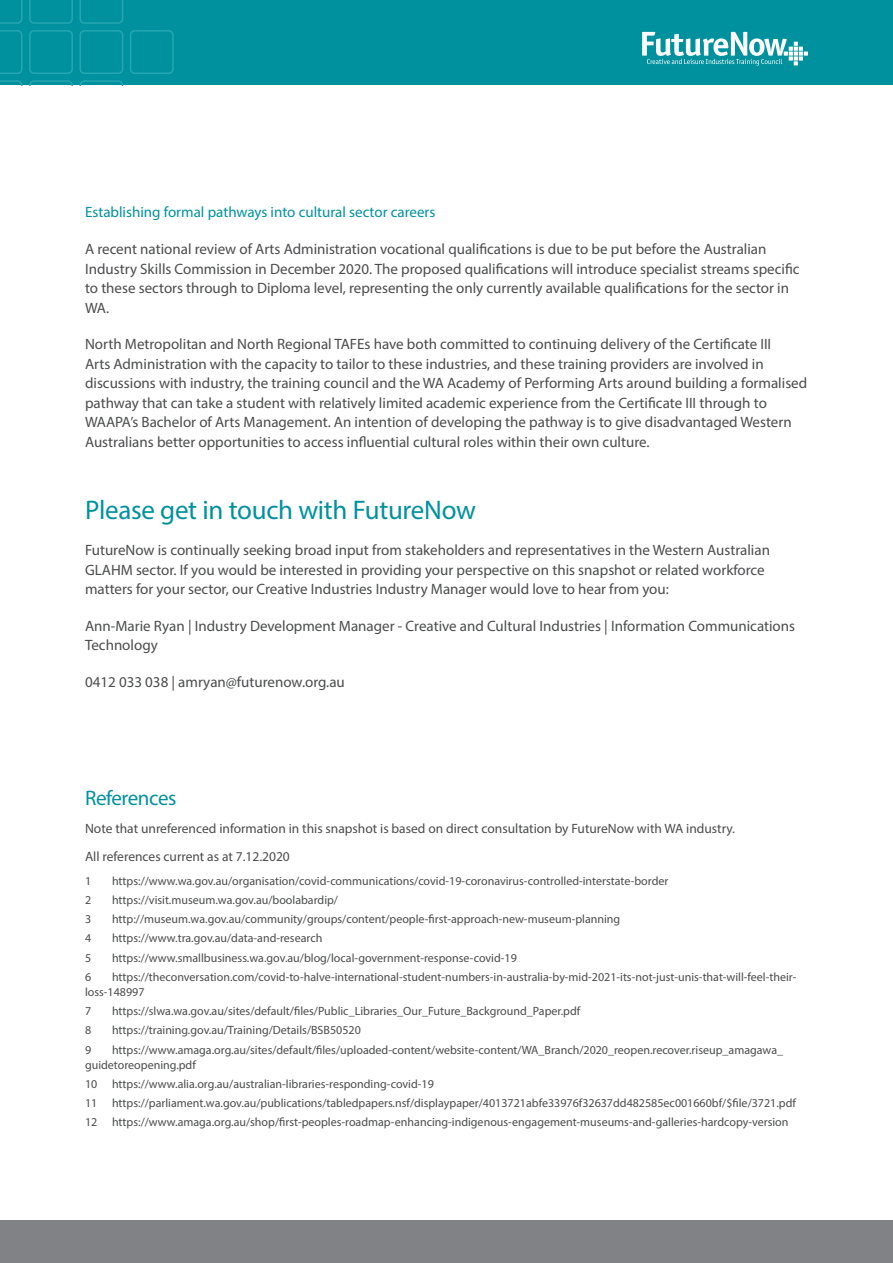
<style>
.page{position:relative;width:893px;height:1263px;background:#fff}
.page>*{position:absolute;margin:0;border:0;box-sizing:border-box;transform-origin:0 0}
.Subhead{font:27px "Myriad Pro";letter-spacing:-.01em;color:#00919f}
.Subhead-2{font:21px "Myriad Pro";letter-spacing:-.02em;color:#00919f}
.Subhead-3{font:15px/19.5px "Myriad Pro";color:#4b4c4d}
.Subhead-4{font:15px "Myriad Pro";color:#00919f}
.body{font:13.5px "Myriad Pro";color:#4b4c4d}
.Notes{font:12px/15px "Myriad Pro";color:#4b4c4d}
</style>
<div class="page">
<div style="left:0;top:0;width:893px;height:85px;background:#00919f"></div>
<svg style="left:79px;top:0;width:44px;height:24px"></svg>
<svg style="left:29px;top:0;width:44px;height:24px"></svg>
<svg style="left:0;top:0;width:23px;height:24px"></svg>
<div style="left:130px;top:30px;width:44px;height:44px;border:2px solid #27a6b1;border-radius:4px"></div>
<div style="left:79px;top:30px;width:44px;height:44px;border:2px solid #27a6b1;border-radius:4px"></div>
<div style="left:29px;top:30px;width:44px;height:44px;border:2px solid #27a6b1;border-radius:4px"></div>
<svg style="left:0;top:30px;width:23px;height:44px"></svg>
<svg style="left:79px;top:80px;width:44px;height:5px"></svg>
<svg style="left:29px;top:80px;width:44px;height:5px"></svg>
<svg style="left:0;top:80px;width:23px;height:5px"></svg>
<svg style="left:642px;top:32px;width:166px;height:34px"></svg>
<div style="left:0;top:1220px;width:893px;height:43px;background:#808285"></div>
<p class="Subhead-4" style="left:85px;top:203px;width:352px">Establishing formal pathways into cultural sector careers</p>
<p class="Subhead-3" style="left:85px;top:239px;width:716px">A recent national review of Arts Administration vocational qualifications is due to be put before the Australian Industry Skills Commission in December 2020. The proposed qualifications will introduce specialist streams specific to these sectors through to Diploma level, representing the only currently available qualifications for the sector in WA.</p>
<p class="Subhead-3" style="left:85px;top:334px;width:724px">North Metropolitan and North Regional TAFEs have both committed to continuing delivery of the Certificate III<br>Arts Administration with the capacity to tailor to these industries, and these training providers are involved in discussions with industry, the training council and the WA Academy of Performing Arts around building a formalised pathway that can take a student with relatively limited academic experience from the Certificate III through to WAAPA’s Bachelor of Arts Management. An intention of developing the pathway is to give disadvantaged Western Australians better opportunities to access influential cultural roles within their own culture.</p>
<p class="Subhead" style="left:85px;top:493px;width:392px">Please get in touch with FutureNow</p>
<p class="Subhead-3" style="left:85px;top:540px;width:686px">FutureNow is continually seeking broad input from stakeholders and representatives in the Western Australian<br>GLAHM sector. If you would be interested in providing your perspective on this snapshot or related workforce matters for your sector, our Creative Industries Industry Manager would love to hear from you:</p>
<p class="Subhead-3" style="left:85px;top:615px;width:712px">Ann-Marie Ryan | Industry Development Manager - Creative and Cultural Industries | Information Communications<br>Technology</p>
<p class="Subhead-3" style="left:85px;top:672px;width:261px">0412 033 038 | amryan@futurenow.org.au</p>
<p class="Subhead-2" style="left:85px;top:785px;width:93px">References</p>
<p class="body" style="left:85px;top:820px;width:651px">Note that unreferenced information in this snapshot is based on direct consultation by FutureNow with WA industry.</p>
<p class="body" style="left:85px;top:848px;width:206px">All references current as at 7.12.2020</p>
<p class="Notes" style="left:85px;top:873px;width:8px">1</p>
<p class="Notes" style="left:112px;top:873px;width:558px">https://www.wa.gov.au/organisation/covid-communications/covid-19-coronavirus-controlled-interstate-border</p>
<p class="Notes" style="left:85px;top:892px;width:8px">2</p>
<p class="Notes" style="left:112px;top:892px;width:228px">https://visit.museum.wa.gov.au/boolabardip/</p>
<p class="Notes" style="left:85px;top:911px;width:8px">3</p>
<p class="Notes" style="left:112px;top:911px;width:510px">http://museum.wa.gov.au/community/groups/content/people-first-approach-new-museum-planning</p>
<p class="Notes" style="left:85px;top:931px;width:8px">4</p>
<p class="Notes" style="left:112px;top:931px;width:212px">https://www.tra.gov.au/data-and-research</p>
<p class="Notes" style="left:85px;top:950px;width:8px">5</p>
<p class="Notes" style="left:112px;top:950px;width:406px">https://www.smallbusiness.wa.gov.au/blog/local-government-response-covid-19</p>
<p class="Notes" style="left:85px;top:969px;width:8px">6</p>
<p class="Notes" style="left:85px;top:969px;width:713px;text-indent:27px">https://theconversation.com/covid-to-halve-international-student-numbers-in-australia-by-mid-2021-its-not-just-unis-that-will-feel-their&shy;loss-148997</p>
<p class="Notes" style="left:85px;top:1003px;width:8px">7</p>
<p class="Notes" style="left:112px;top:1003px;width:470px">https://slwa.wa.gov.au/sites/default/files/Public_Libraries_Our_Future_Background_Paper.pdf</p>
<p class="Notes" style="left:85px;top:1023px;width:8px">8</p>
<p class="Notes" style="left:112px;top:1023px;width:250px">https://training.gov.au/Training/Details/BSB50520</p>
<p class="Notes" style="left:85px;top:1042px;width:8px">9</p>
<p class="Notes" style="left:85px;top:1042px;width:700px;text-indent:27px">https://www.amaga.org.au/sites/default/files/uploaded-content/website-content/WA_Branch/2020_reopen.recover.riseup_amagawa_ guidetoreopening.pdf</p>
<p class="Notes" style="left:85px;top:1076px;width:350px">10 https://www.alia.org.au/australian-libraries-responding-covid-19</p>
<p class="Notes" style="left:85px;top:1095px;width:712px">11 https://parliament.wa.gov.au/publications/tabledpapers.nsf/displaypaper/4013721abfe33976f32637dd482585ec001660bf/$file/3721.pdf</p>
<p class="Notes" style="left:85px;top:1115px;width:705px">12 https://www.amaga.org.au/shop/first-peoples-roadmap-enhancing-indigenous-engagement-museums-and-galleries-hardcopy-version</p>
</div>
